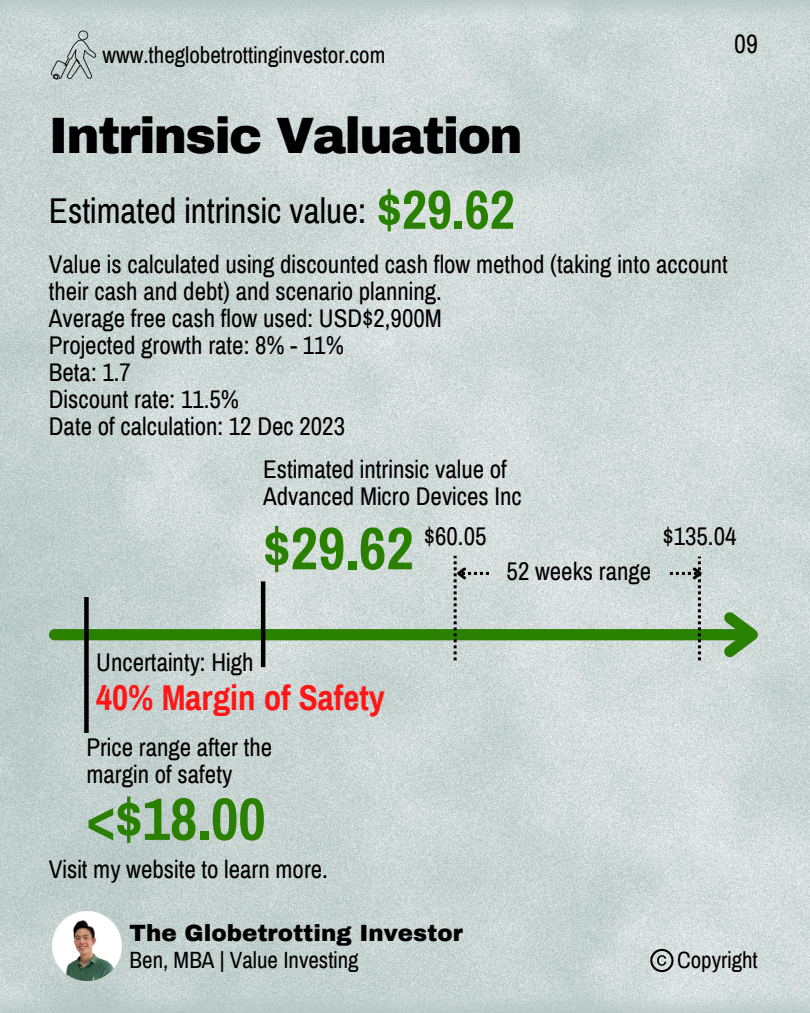
<style>
.page{position:relative;width:810px;height:1013px;background:#fff}
.page>*{position:absolute;margin:0;border:0;box-sizing:border-box;transform-origin:0 0}
.t1{font:700 60px "Archivo Narrow";color:#2a8000}
.t2{font:700 55px "Archivo Narrow";color:#2a8000}
.t3{font:900 50px "Archivo";letter-spacing:-.035em;color:#000}
.t4{font:35px "Archivo Narrow";color:#000}
.t5{font:700 35px "Archivo Narrow";color:#ff1616}
.t6{font:26px "Archivo Narrow";color:#000}
.t7{font:25px/27px "Archivo Narrow";color:#000}
.t8{font:23px "Archivo Narrow";color:#000}
.t9{font:900 23px "Archivo";color:#000}
</style>
<div class="page">
<img style="left:0;top:0;width:810px;height:1012px">
<img style="left:53px;top:911px;width:69px;height:69px">
<img style="left:49px;top:30px;width:46px;height:52px">
<div style="left:54px;top:629px;width:695px;height:11px;background:#2a8000"></div>
<svg style="left:714px;top:602px;width:57px;height:65px;background:#a3c29e"></svg>
<hr style="left:261px;top:581px;width:4px;height:86px;background:#000">
<svg style="left:670px;top:556px;width:35px;height:104px;background:#b1c2b4"></svg>
<svg style="left:454px;top:556px;width:35px;height:104px;background:#b0c2b3"></svg>
<div style="left:84px;top:597px;width:5px;height:136px;background:#000"></div>
<svg style="left:650px;top:948px;width:24px;height:24px"></svg>
<p class="t8" style="left:103px;top:43px;width:284px">www.theglobetrottinginvestor.com</p>
<p class="t3" style="left:49px;top:109px;width:475px">Intrinsic Valuation</p>
<p class="t4" style="left:49px;top:192px;width:319px">Estimated intrinsic value:</p>
<p class="t2" style="left:377px;top:180px;width:139px">$29.62</p>
<p class="t6" style="left:734px;top:30px;width:25px">09</p>
<p class="t7" style="left:49px;top:251px;width:681px">Value is calculated using discounted cash flow method (taking into account their cash and debt) and scenario planning.</p>
<p class="t7" style="left:49px;top:305px;width:395px">Average free cash flow used: USD$2,900M</p>
<p class="t7" style="left:49px;top:332px;width:297px">Projected growth rate: 8% - 11%</p>
<p class="t7" style="left:49px;top:359px;width:84px">Beta: 1.7</p>
<p class="t7" style="left:49px;top:386px;width:192px">Discount rate: 11.5%</p>
<p class="t7" style="left:49px;top:413px;width:298px">Date of calculation: 12 Dec 2023</p>
<p class="t7" style="left:263px;top:456px;width:245px">Estimated intrinsic value of</p>
<p class="t7" style="left:263px;top:483px;width:260px">Advanced Micro Devices Inc</p>
<p class="t1" style="left:263px;top:516px;width:152px">$29.62</p>
<p class="t7" style="left:424px;top:523px;width:64px">$60.05</p>
<p class="t7" style="left:662px;top:523px;width:76px">$135.04</p>
<p class="t7" style="left:507px;top:557px;width:146px">52 weeks range</p>
<p class="t7" style="left:96px;top:649px;width:159px">Uncertainty: High</p>
<p class="t5" style="left:96px;top:679px;width:290px">40% Margin of Safety</p>
<p class="t7" style="left:86px;top:734px;width:187px">Price range after the</p>
<p class="t7" style="left:86px;top:761px;width:147px">margin of safety</p>
<p class="t1" style="left:86px;top:787px;width:181px">&lt;$18.00</p>
<p class="t7" style="left:49px;top:855px;width:281px">Visit my website to learn more.</p>
<p class="t9" style="left:130px;top:920px;width:335px">The Globetrotting Investor</p>
<p class="t8" style="left:130px;top:947px;width:231px">Ben, MBA | Value Investing</p>
<p class="t8" style="left:677px;top:947px;width:82px">Copyright</p>
</div>
